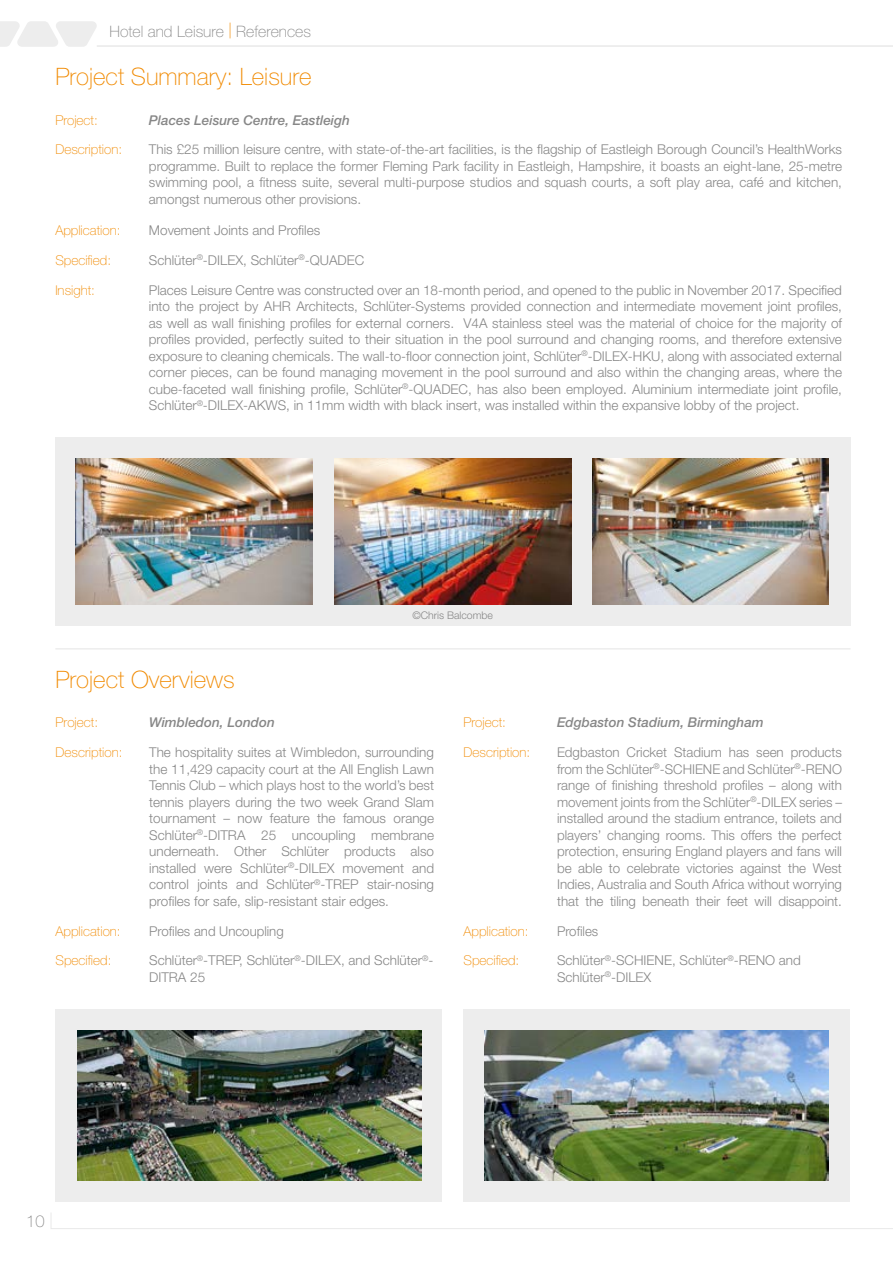
<style>
.page{position:relative;width:893px;height:1263px;background:#fff}
.page>*{position:absolute;margin:0;border:0;box-sizing:border-box;transform-origin:0 0}
.t1{font:100 24px "Helvetica Neue LT Pro";color:#f18a00}
.t2{font:100 16.5px "Helvetica Neue LT Pro";color:#878787}
.t3{font:100 15.75px "Helvetica Neue LT Pro";color:#878787}
.t4{font:300 13.5px/16.5px "Helvetica Neue LT Pro";color:#878787;text-align:justify}
.t5{font:100 13.5px "Helvetica Neue LT Pro";color:#f18a00}
.t6{font:italic 500 13.5px "Helvetica Neue LT Pro";color:#878787}
.t7{font:300 10.5px "Helvetica Neue LT Pro";color:#878787}
.s1{color:#f18a00}
</style>
<div class="page">
<div style="left:463px;top:1009px;width:387px;height:192px;background:#ededed"></div>
<img style="left:485px;top:1030px;width:344px;height:150px">
<div style="left:55px;top:1009px;width:387px;height:192px;background:#ededed"></div>
<img style="left:77px;top:1031px;width:345px;height:149px">
<hr style="left:55px;top:648px;width:795px;height:2px;background:#ededed">
<div style="left:55px;top:437px;width:795px;height:189px;background:#ededed"></div>
<img style="left:76px;top:459px;width:237px;height:146px">
<img style="left:592px;top:459px;width:237px;height:146px">
<img style="left:335px;top:459px;width:236px;height:146px">
<svg style="left:0;top:21px;width:97px;height:26px"></svg>
<hr style="left:97px;top:45px;width:796px;height:2px;background:#e9e9e9">
<svg style="left:50px;top:1213px;width:843px;height:16px"></svg>
<p class="t3" style="left:110px;top:22px;width:203px">Hotel and Leisure <span class="s1">|</span> References</p>
<h1 class="t1" style="left:55px;top:63px;width:258px">Project Summary: Leisure</h1>
<p class="t5" style="left:55px;top:112px;width:44px">Project:</p>
<p class="t6" style="left:149px;top:112px;width:203px">Places Leisure Centre, Eastleigh</p>
<p class="t5" style="left:55px;top:142px;width:68px">Description:</p>
<p class="t4" style="left:149px;top:141px;width:695px">This £25 million leisure centre, with state-of-the-art facilities, is the flagship of Eastleigh Borough Council’s HealthWorks programme. Built to replace the former Fleming Park facility in Eastleigh, Hampshire, it boasts an eight-lane, 25-metre swimming pool, a fitness suite, several multi-purpose studios and squash courts, a soft play area, café and kitchen, amongst numerous other provisions.</p>
<p class="t5" style="left:55px;top:223px;width:67px">Application:</p>
<p class="t4" style="left:149px;top:222px;width:173px">Movement Joints and Profiles</p>
<p class="t5" style="left:55px;top:252px;width:57px">Specified:</p>
<p class="t4" style="left:149px;top:251px;width:217px">Schlüter<sup>®</sup>-DILEX, Schlüter<sup>®</sup>-QUADEC</p>
<p class="t5" style="left:55px;top:282px;width:41px">Insight:</p>
<p class="t4" style="left:149px;top:281px;width:695px">Places Leisure Centre was constructed over an 18-month period, and opened to the public in November 2017. Specified into the project by AHR Architects, Schlüter-Systems provided connection and intermediate movement joint profiles, as well as wall finishing profiles for external corners. V4A stainless steel was the material of choice for the majority of profiles provided, perfectly suited to their situation in the pool surround and changing rooms, and therefore extensive exposure to cleaning chemicals. The wall-to-floor connection joint, Schlüter<sup>®</sup>-DILEX-HKU, along with associated external corner pieces, can be found managing movement in the pool surround and also within the changing areas, where the cube-faceted wall finishing profile, Schlüter<sup>®</sup>-QUADEC, has also been employed. Aluminium intermediate joint profile, Schlüter<sup>®</sup>-DILEX-AKWS, in 11mm width with black insert, was installed within the expansive lobby of the project.</p>
<h1 class="t1" style="left:55px;top:666px;width:181px">Project Overviews</h1>
<p class="t7" style="left:412px;top:609px;width:82px">©Chris Balcombe</p>
<p class="t5" style="left:56px;top:715px;width:44px">Project:</p>
<p class="t6" style="left:149px;top:714px;width:127px">Wimbledon, London</p>
<p class="t5" style="left:56px;top:744px;width:68px">Description:</p>
<p class="t4" style="left:149px;top:744px;width:286px">The hospitality suites at Wimbledon, surrounding the 11,429 capacity court at the All English Lawn Tennis Club – which plays host to the world’s best tennis players during the two week Grand Slam tournament – now feature the famous orange Schlüter<sup>®</sup>-DITRA 25 uncoupling membrane underneath. Other Schlüter products also installed were Schlüter<sup>®</sup>-DILEX movement and control joints and Schlüter<sup>®</sup>-TREP stair-nosing profiles for safe, slip-resistant stair edges.</p>
<p class="t5" style="left:56px;top:923px;width:67px">Application:</p>
<p class="t4" style="left:149px;top:922px;width:136px">Profiles and Uncoupling</p>
<p class="t5" style="left:56px;top:953px;width:57px">Specified:</p>
<p class="t4" style="left:149px;top:952px;width:286px">Schlüter<sup>®</sup>-TREP, Schlüter<sup>®</sup>-DILEX, and Schlüter<sup>®</sup>-<br>DITRA 25</p>
<p class="t5" style="left:463px;top:715px;width:44px">Project:</p>
<p class="t6" style="left:557px;top:714px;width:208px">Edgbaston Stadium, Birmingham</p>
<p class="t5" style="left:463px;top:744px;width:68px">Description:</p>
<p class="t4" style="left:557px;top:744px;width:286px">Edgbaston Cricket Stadium has seen products from the Schlüter<sup>®</sup>-SCHIENE and Schlüter<sup>®</sup>-RENO range of finishing threshold profiles – along with movement joints from the Schlüter<sup>®</sup>-DILEX series – installed around the stadium entrance, toilets and players’ changing rooms. This offers the perfect protection, ensuring England players and fans will be able to celebrate victories against the West Indies, Australia and South Africa without worrying that the tiling beneath their feet will disappoint.</p>
<p class="t5" style="left:463px;top:923px;width:67px">Application:</p>
<p class="t4" style="left:557px;top:922px;width:43px">Profiles</p>
<p class="t5" style="left:463px;top:953px;width:57px">Specified:</p>
<p class="t4" style="left:557px;top:952px;width:245px">Schlüter<sup>®</sup>-SCHIENE, Schlüter<sup>®</sup>-RENO and<br>Schlüter<sup>®</sup>-DILEX</p>
<p class="t2" style="left:26px;top:1211px;width:20px">10</p>
</div>
